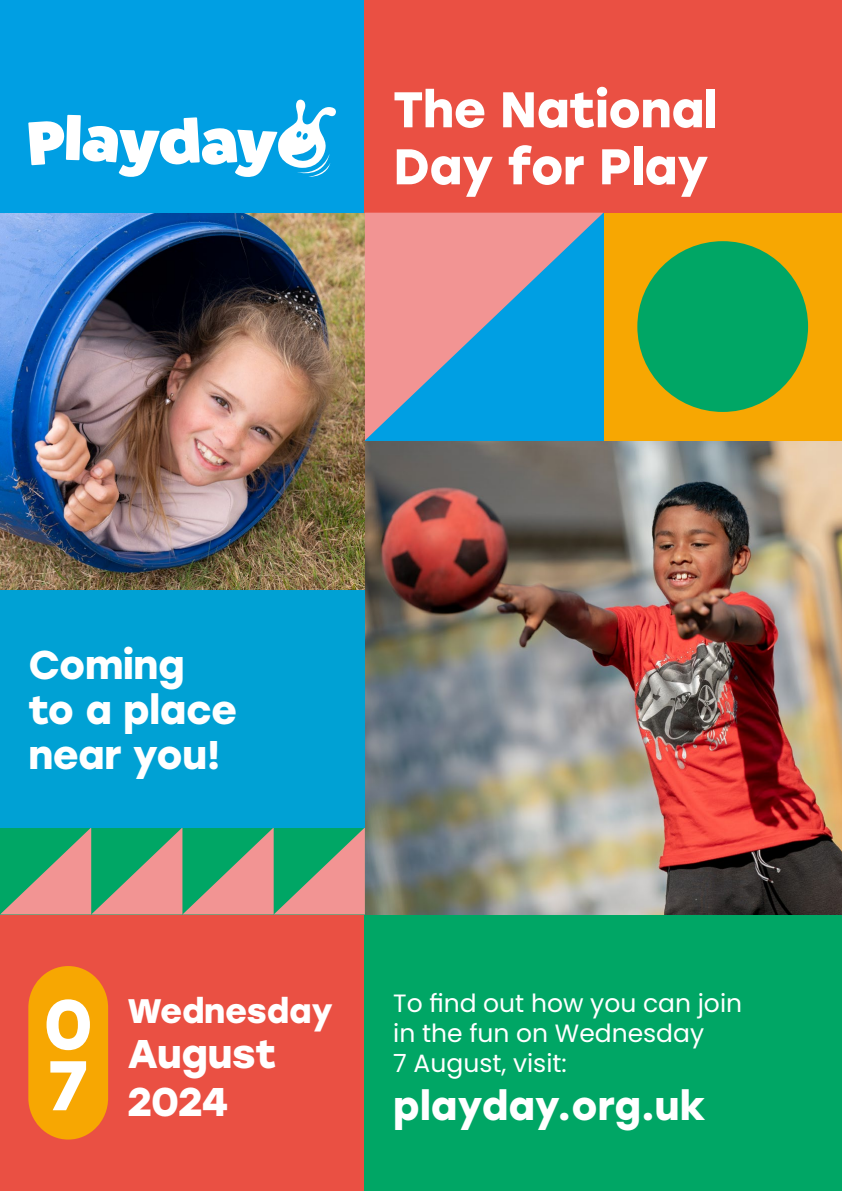
<style>
.page{position:relative;width:842px;height:1191px;background:#fff}
.page>*{position:absolute;margin:0;border:0;box-sizing:border-box;transform-origin:0 0}
.t1{font:700 70px/61px "Stolzl";color:#fff}
.t2{font:700 50px/57px "Stolzl";letter-spacing:-.01em;color:#fff}
.t3{font:700 40px/45px "Stolzl";letter-spacing:-.01em;color:#fff}
.t4{font:700 34px "Stolzl";letter-spacing:-.01em;color:#fff}
.t5{font:25px/30px "Poppins";color:#fff}
</style>
<div class="page">
<div style="left:0;top:914px;width:365px;height:277px;background:#ea5043"></div>
<svg style="left:28px;top:966px;width:80px;height:173px;background:#f59d08"></svg>
<div style="left:365px;top:914px;width:477px;height:277px;background:#00a665"></div>
<img style="left:365px;top:440px;width:477px;height:474px">
<img style="left:0;top:213px;width:365px;height:377px">
<div style="left:0;top:0;width:365px;height:213px;background:#009fe3"></div>
<svg style="left:28px;top:100px;width:308px;height:77px"></svg>
<div style="left:365px;top:0;width:477px;height:213px;background:#ea5043"></div>
<div style="left:603px;top:213px;width:239px;height:227px;background:#f7a702"></div>
<div style="left:637px;top:241px;width:171px;height:171px;background:#00a665;border-radius:50%"></div>
<svg style="left:365px;top:213px;width:238px;height:227px;background:#7999ba"></svg>
<svg style="left:0;top:827px;width:365px;height:87px;background:#7a9c7d"></svg>
<div style="left:0;top:590px;width:365px;height:237px;background:#00a1d4"></div>
<h2 class="t2" style="left:393px;top:78px;width:326px">The National<br>Day for Play</h2>
<h3 class="t3" style="left:28px;top:640px;width:210px">Coming to a place near you!</h3>
<h1 class="t1" style="left:44px;top:990px;width:51px">0<br>7</h1>
<p class="t5" style="left:393px;top:988px;width:350px">To find out how you can join in the fun on Wednesday<br>7 August, visit:</p>
<h3 class="t4" style="left:128px;top:986px;width:207px">Wednesday</h3>
<h3 class="t3" style="left:128px;top:1028px;width:150px;line-height:48px">August<br>2024</h3>
<h3 class="t3" style="left:393px;top:1081px;width:314px">playday.org.uk</h3>
</div>
